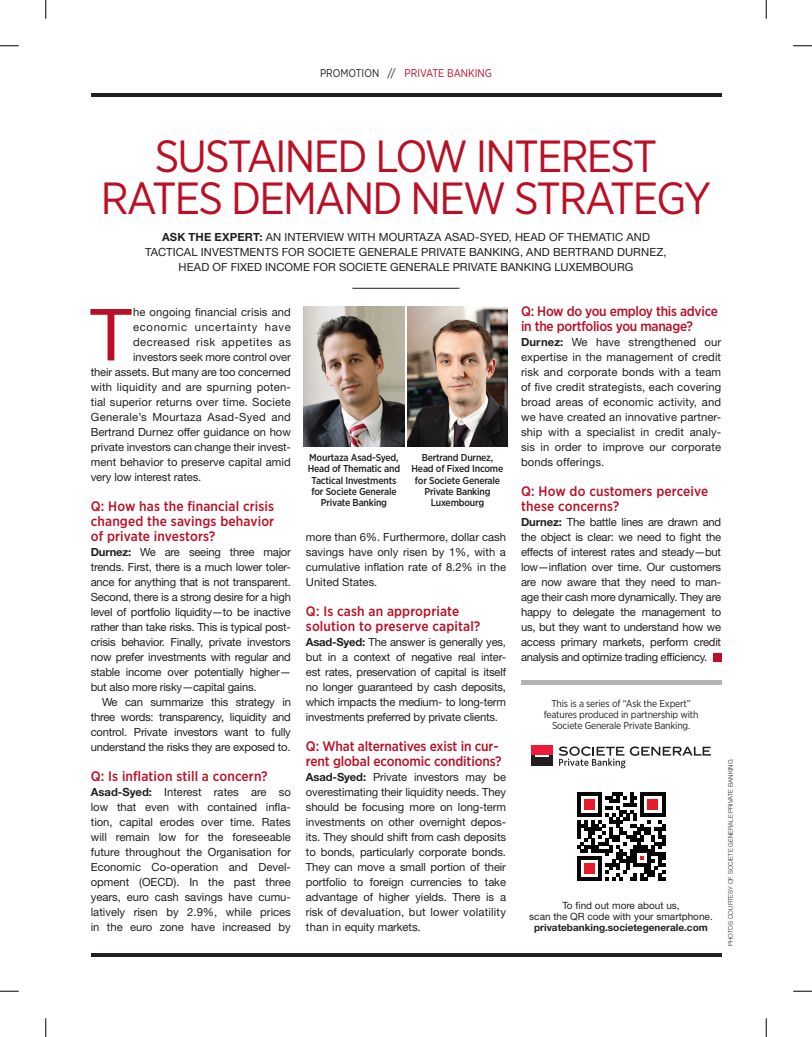
<style>
.page{position:relative;width:812px;height:1037px;background:#fff}
.page>*{position:absolute;margin:0;border:0;box-sizing:border-box;transform-origin:0 0}
.t1{font:72px "Helvetica Neue LT Std";color:#ba0f25}
.t2{font:45px/42.5px "Gotham Narrow";letter-spacing:-.04em;color:#ba0f25;text-align:center}
.t3{font:500 13.75px/15px "Gotham Narrow";letter-spacing:-.005em;color:#ba0f25}
.t4{font:11.25px/15px "Helvetica Neue LT Std";color:#231f20;text-align:justify}
.t5{font:11.25px "Helvetica Neue LT Std";letter-spacing:.03em;color:#231f20}
.t6{font:11.25px "Gotham Narrow";color:#ba0f25;scale:.95 1}
.t7{font:11.25px "Helvetica Neue LT Std";letter-spacing:.045em;color:#231f20}
.t8{font:11.25px "Helvetica Neue LT Std";letter-spacing:.06em;color:#231f20}
.t9{font:700 11.25px "Helvetica Neue LT Std";letter-spacing:.015em;color:#231f20}
.t10{font:500 10px/11.2px "Gotham Narrow";letter-spacing:-.02em;color:#231f20;text-align:center}
.t11{font:10px/11.2px "Gotham Narrow";letter-spacing:-.02em;color:#231f20;text-align:center}
.t12{font:10px/11.2px "Helvetica Neue LT Std";color:#231f20;text-align:center}
.t13{font:700 10px "Helvetica Neue LT Std";color:#231f20}
.t14{font:300 6.25px "Helvetica Neue LT Std";letter-spacing:.01em;color:#231f20}
.s1{color:#231f20}
.s2{font-weight:400}
.s3{font-weight:700}
</style>
<div class="page">
<hr style="left:91px;top:93px;width:630px;height:4px;background:#231f20">
<hr style="left:91px;top:953px;width:630px;height:4px;background:#231f20">
<div style="left:713px;top:653px;width:8px;height:8px;background:#ba0f25"></div>
<hr style="left:352px;top:288px;width:107px;height:1px;background:#231f20">
<hr style="left:521px;top:680px;width:200px;height:4px;background:#b2b3b7">
<div style="left:531px;top:745px;width:21px;height:11px;background:#ed1a3a"></div>
<div style="left:531px;top:755px;width:21px;height:11px;background:#231f20"></div>
<svg style="left:535px;top:755px;width:13px;height:1px"></svg>
<svg style="left:559px;top:746px;width:152px;height:22px"></svg>
<img style="left:407px;top:306px;width:100px;height:141px">
<img style="left:304px;top:306px;width:100px;height:141px">
<svg style="left:577px;top:792px;width:88px;height:88px"></svg>
<svg style="left:0;top:45px;width:19px;height:2px"></svg>
<svg style="left:793px;top:45px;width:19px;height:2px"></svg>
<svg style="left:0;top:990px;width:19px;height:2px"></svg>
<svg style="left:793px;top:990px;width:19px;height:2px"></svg>
<svg style="left:45px;top:0;width:2px;height:19px"></svg>
<svg style="left:45px;top:1018px;width:2px;height:19px"></svg>
<svg style="left:765px;top:0;width:2px;height:19px"></svg>
<svg style="left:765px;top:1018px;width:2px;height:19px"></svg>
<p class="t6" style="left:320px;top:66px;width:182px"><span class="s1">PROMOTION //</span> Private Ban king</p>
<h2 class="t2" style="left:101px;top:134px;width:611px">Sustain ed Low Interest<br>Rates Deman d New Strategy</h2>
<p class="t9" style="left:162px;top:230px;width:142px">Ask the Expert: <span class="s2">An Inter</span></p>
<p class="t4" style="left:317px;top:229px;width:15px">view</p>
<p class="t4" style="left:347px;top:229px;width:50px">with Mourta</p>
<p class="t4" style="left:427px;top:229px;width:34px">za Asad</p>
<p class="t4" style="left:475px;top:229px;width:49px">-Syed, Head</p>
<p class="t4" style="left:549px;top:229px;width:41px">of Thematic</p>
<p class="t4" style="left:626px;top:229px;width:24px">and</p>
<p class="t4" style="left:145px;top:244px;width:14px">Tactica</p>
<p class="t4" style="left:191px;top:244px;width:36px">l Investme</p>
<p class="t4" style="left:256px;top:244px;width:34px">nts for</p>
<p class="t4" style="left:307px;top:244px;width:15px">Societe</p>
<p class="t4" style="left:358px;top:244px;width:32px">Genera</p>
<p class="t4" style="left:405px;top:244px;width:49px">le Private</p>
<p class="t4" style="left:469px;top:244px;width:100px">Banki ng, and Bertra</p>
<p class="t4" style="left:597px;top:244px;width:70px">nd Durnez,</p>
<p class="t4" style="left:178px;top:259px;width:9px">Head</p>
<p class="t4" style="left:212px;top:259px;width:74px">of Fixed Income</p>
<p class="t4" style="left:313px;top:259px;width:9px">for</p>
<p class="t4" style="left:339px;top:259px;width:15px">Societe</p>
<p class="t4" style="left:390px;top:259px;width:32px">Genera</p>
<p class="t4" style="left:436px;top:259px;width:49px">le Private</p>
<p class="t4" style="left:500px;top:259px;width:85px">Banki ng Luxembourg</p>
<p class="t4" style="left:133px;top:304px;width:159px">he ongoing financial crisis and</p>
<p class="t8" style="left:133px;top:320px;width:159px">economic uncertainty have</p>
<p class="t7" style="left:133px;top:335px;width:159px">decreased risk appetites as</p>
<p class="t4" style="left:133px;top:349px;width:159px">investors seek more control over</p>
<p class="t4" style="left:91px;top:364px;width:201px">their assets. But many are too concerned</p>
<p class="t4" style="left:91px;top:379px;width:202px">with liquidity and are spurning poten-</p>
<p class="t4" style="left:91px;top:394px;width:201px">tial superior returns over time. Societe</p>
<p class="t5" style="left:91px;top:410px;width:202px">Generale’s Mourtaza Asad-Syed and</p>
<p class="t4" style="left:91px;top:424px;width:202px">Bertrand Durnez offer guidance on how</p>
<p class="t4" style="left:91px;top:439px;width:202px">private investors can change their invest-</p>
<p class="t4" style="left:91px;top:454px;width:201px">ment behavior to preserve capital amid</p>
<p class="t4" style="left:91px;top:469px;width:112px">very low interest rates.</p>
<p class="t3" style="left:91px;top:498px;width:185px;text-align:justify">Q: How has the financial crisis changed the savings behavior of private investors?</p>
<p class="t4" style="left:91px;top:544px;width:202px"><span class="s3">Durnez:</span> We are seeing three major trends. First, there is a much lower toler&shy;ance for anything that is not transparent.<br>Second, there is a strong desire for a high level of portfolio liquidity—to be inactive rather than take risks. This is typical post&shy;crisis behavior. Finally, private investors now prefer investments with regular and stable income over potentially higher— but also more risky—capital gains.</p>
<p class="t4" style="left:91px;top:694px;width:202px;text-indent:11px">We can summarize this strategy in three words: transparency, liquidity and control. Private investors want to fully understand the risks they are exposed to.</p>
<p class="t3" style="left:91px;top:768px;width:178px">Q: Is inflation still a concern?</p>
<p class="t4" style="left:91px;top:784px;width:202px"><span class="s3">Asad-Syed:</span> Interest rates are so low that even with contained infla&shy;tion, capital erodes over time. Rates will remain low for the foreseeable future throughout the Organisation for Economic Co-operation and Devel&shy;opment (OECD). In the past three years, euro cash savings have cumu&shy;latively risen by 2.9%, while prices in the euro zone have increased by</p>
<h1 class="t1" style="left:90px;top:292px;width:43px">T</h1>
<p class="t10" style="left:308px;top:452px;width:94px">Mourtaza Asad-Syed,<br>Head of Thematic and<br>Tactical Investments for Societe Generale<br>Private Banking</p>
<p class="t10" style="left:411px;top:452px;width:93px">Bertrand Durnez,<br>Head of Fixed Income for Societe Generale<br>Private Banking<br>Luxembourg</p>
<p class="t4" style="left:306px;top:529px;width:202px">more than 6%. Furthermore, dollar cash savings have only risen by 1%, with a cumulative inflation rate of 8.2% in the United States.</p>
<p class="t3" style="left:306px;top:603px;width:176px">Q: Is cash an appropriate solution to preserve capital?</p>
<p class="t4" style="left:306px;top:634px;width:202px"><span class="s3">Asad-Syed:</span> The answer is generally yes, but in a context of negative real inter&shy;est rates, preservation of capital is itself no longer guaranteed by cash deposits, which impacts the medium- to long-term investments preferred by private clients.</p>
<p class="t3" style="left:306px;top:738px;width:197px">Q: What alternatives exist in cur&shy;rent global economic conditions?</p>
<p class="t4" style="left:306px;top:769px;width:202px"><span class="s3">Asad-Syed:</span> Private investors may be overestimating their liquidity needs. They should be focusing more on long-term investments on other overnight depos&shy;its. They should shift from cash deposits to bonds, particularly corporate bonds.<br>They can move a small portion of their portfolio to foreign currencies to take advantage of higher yields. There is a risk of devaluation, but lower volatility than in equity markets.</p>
<p class="t3" style="left:521px;top:303px;width:198px">Q: How do you employ this advice in the portfolios you manage?</p>
<p class="t4" style="left:521px;top:334px;width:202px"><span class="s3">Durnez:</span> We have strengthened our expertise in the management of credit risk and corporate bonds with a team of five credit strategists, each covering broad areas of economic activity, and we have created an innovative partner&shy;ship with a specialist in credit analy&shy;sis in order to improve our corporate bonds offerings.</p>
<p class="t3" style="left:521px;top:483px;width:189px">Q: How do customers perceive these concerns?</p>
<p class="t4" style="left:521px;top:514px;width:202px"><span class="s3">Durnez:</span> The battle lines are drawn and the object is clear: we need to fight the effects of interest rates and steady—but low—inflation over time. Our customers are now aware that they need to man&shy;age their cash more dynamically. They are happy to delegate the management to us, but they want to understand how we access primary markets, perform credit analysis and optimize trading efficiency.</p>
<p class="t11" style="left:543px;top:697px;width:156px">This is a series of “Ask the Expert” features produced in partnership with<br>Societe Generale Private Banking.</p>
<p class="t12" style="left:529px;top:899px;width:185px">To find out more about us,<br>scan the QR code with your smartphone.</p>
<p class="t13" style="left:534px;top:921px;width:175px">privatebanking.societegenerale.com</p>
<p class="t14" style="left:726px;top:946px;width:187px;rotate:-90deg">Photos courtesy of Societe Generale Private Banking</p>
</div>
